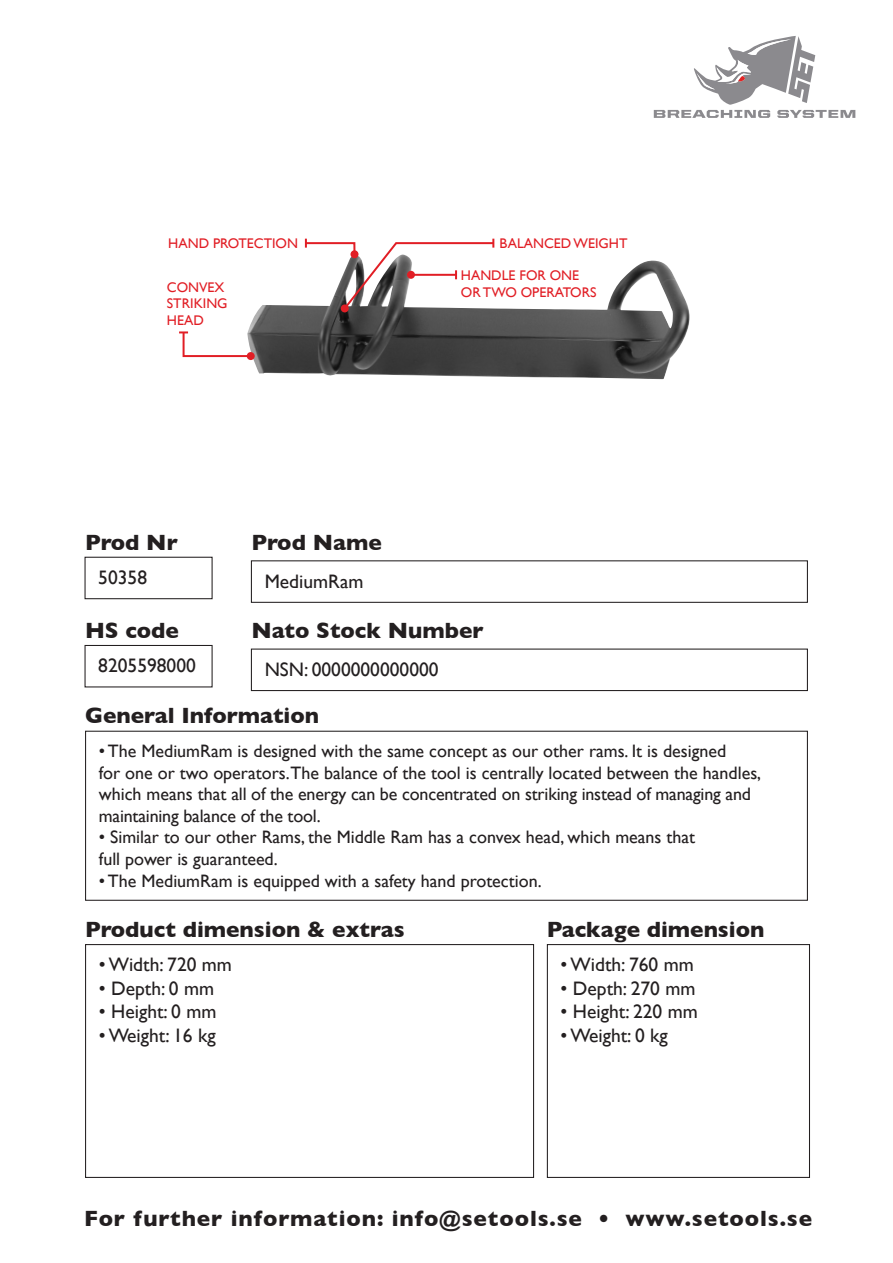
<style>
.page{position:relative;width:893px;height:1263px;background:#fff}
.page>*{position:absolute;margin:0;border:0;box-sizing:border-box;transform-origin:0 0}
.t1{font:700 22.5px "Gill Sans";color:#231f20}
.t2{font:700 22.5px "Gill Sans";letter-spacing:.04em;color:#231f20}
.t3{font:19.5px "Gill Sans";color:#231f20}
.t4{font:18px/21.6px "Gill Sans";color:#231f20}
.t5{font:13.95px "Gill Sans";color:#e11e25}
</style>
<div class="page">
<svg style="left:654px;top:36px;width:201px;height:82px"></svg>
<div style="left:85px;top:557px;width:128px;height:42px;border:1px solid #231f20"></div>
<div style="left:85px;top:645px;width:128px;height:42px;border:1px solid #231f20"></div>
<div style="left:251px;top:560px;width:557px;height:43px;border:1px solid #231f20"></div>
<div style="left:251px;top:648px;width:557px;height:43px;border:1px solid #231f20"></div>
<div style="left:85px;top:731px;width:723px;height:170px;border:1px solid #231f20"></div>
<div style="left:85px;top:944px;width:449px;height:234px;border:1px solid #231f20"></div>
<div style="left:547px;top:944px;width:263px;height:234px;border:1px solid #231f20"></div>
<img style="left:247px;top:260px;width:443px;height:119px">
<svg style="left:304px;top:239px;width:191px;height:72px"></svg>
<svg style="left:247px;top:352px;width:8px;height:8px"></svg>
<svg style="left:179px;top:330px;width:74px;height:28px"></svg>
<p class="t5" style="left:168px;top:235px;width:131px">HAND PROTECTION</p>
<p class="t5" style="left:499px;top:235px;width:129px">BALANCED WEIGHT</p>
<p class="t5" style="left:461px;top:267px;width:120px">HANDLE FOR ONE</p>
<p class="t5" style="left:461px;top:284px;width:137px">OR TWO OPERATORS</p>
<p class="t5" style="left:167px;top:279px;width:59px">CONVEX</p>
<p class="t5" style="left:167px;top:296px;width:62px">STRIKING</p>
<p class="t5" style="left:167px;top:312px;width:38px">HEAD</p>
<p class="t1" style="left:85px;top:525px;width:94px">Prod Nr</p>
<p class="t1" style="left:251px;top:525px;width:132px">Prod Name</p>
<p class="t3" style="left:98px;top:566px;width:50px">50358</p>
<p class="t3" style="left:265px;top:569px;width:100px">MediumRam</p>
<p class="t1" style="left:85px;top:613px;width:96px">HS code</p>
<p class="t1" style="left:251px;top:613px;width:234px">Nato Stock Number</p>
<p class="t3" style="left:98px;top:654px;width:99px">8205598000</p>
<p class="t3" style="left:265px;top:658px;width:175px">NSN: 0000000000000</p>
<p class="t1" style="left:85px;top:698px;width:236px">General Information</p>
<p class="t4" style="left:99px;top:740px;width:629px">• The MediumRam is designed with the same concept as our other rams. It is designed</p>
<p class="t4" style="left:99px;top:761px;width:664px">for one or two operators.The balance of the tool is centrally located between the handles,</p>
<p class="t4" style="left:99px;top:783px;width:654px">which means that all of the energy can be concentrated on striking instead of managing and maintaining balance of the tool.</p>
<p class="t4" style="left:99px;top:826px;width:598px">• Similar to our other Rams, the Middle Ram has a convex head, which means that</p>
<p class="t4" style="left:99px;top:848px;width:180px">full power is guaranteed.</p>
<p class="t4" style="left:99px;top:869px;width:444px">• The MediumRam is equipped with a safety hand protection.</p>
<p class="t1" style="left:85px;top:911px;width:321px">Product dimension &amp; extras</p>
<p class="t1" style="left:547px;top:911px;width:219px">Package dimension</p>
<p class="t3" style="left:99px;top:953px;width:135px">• Width: 720 mm</p>
<p class="t3" style="left:99px;top:977px;width:117px">• Depth: 0 mm</p>
<p class="t3" style="left:99px;top:1000px;width:119px">• Height: 0 mm</p>
<p class="t3" style="left:99px;top:1023px;width:118px">• Weight: 16 kg</p>
<p class="t3" style="left:561px;top:953px;width:135px">• Width: 760 mm</p>
<p class="t3" style="left:561px;top:977px;width:136px">• Depth: 270 mm</p>
<p class="t3" style="left:561px;top:1000px;width:139px">• Height: 220 mm</p>
<p class="t3" style="left:561px;top:1023px;width:109px">• Weight: 0 kg</p>
<p class="t2" style="left:84px;top:1200px;width:729px">For further information: info@setools.se • www.setools.se</p>
</div>
